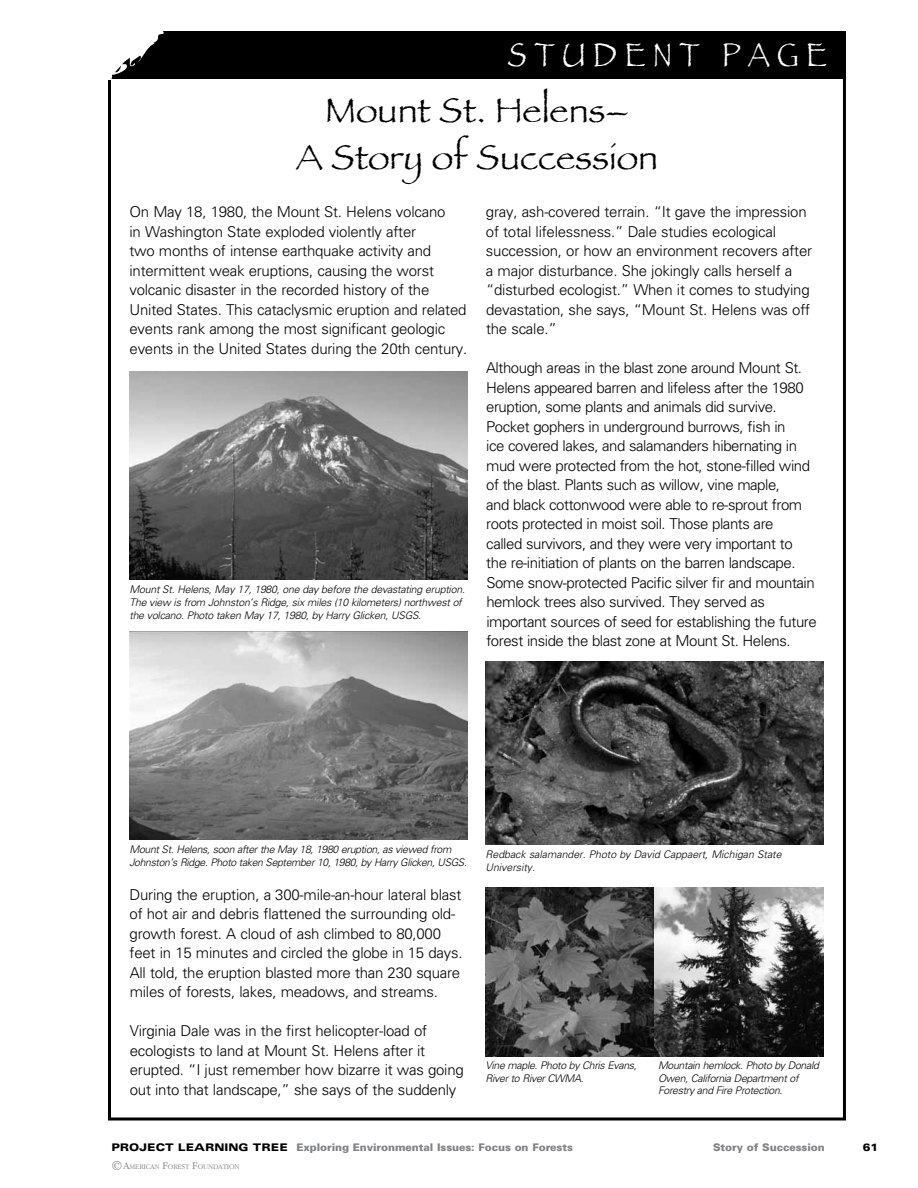
<style>
.page{position:relative;width:918px;height:1188px;background:#fff}
.page>*{position:absolute;margin:0;border:0;box-sizing:border-box;transform-origin:0 0}
.t1{font:36px/46.5px "Papyrus";color:#000;text-align:center}
.t2{font:34.5px "Papyrus";letter-spacing:.25em;color:#fff;scale:.85 1}
.t3{font:300 15px/19.5px "Univers";letter-spacing:-.015em;color:#000}
.t4{font:italic 300 10.5px/12.6px "Univers";letter-spacing:-.03em;color:#000}
.t5{font:900 10.5px "Univers";letter-spacing:-.005em;color:#808285}
.t6{font:italic 300 10.5px/12.6px "Univers";color:#000}
.t7{font:900 expanded 10.5px "Univers";color:#000}
.t8{font:300 7.35px "Garamond IT Cby BT";letter-spacing:-.005em;color:#808285}
.s1{font-stretch:expanded;color:#000}
.s2{font-size:13.5px}
.s3{font-size:10.5px}
</style>
<div class="page">
<div style="left:6px;top:31px;width:840px;height:46px;background:#000"></div>
<svg style="left:6px;top:31px;width:188px;height:147px"></svg>
<img style="left:129px;top:372px;width:339px;height:207px">
<img style="left:486px;top:662px;width:338px;height:183px">
<img style="left:486px;top:888px;width:169px;height:168px">
<img style="left:129px;top:632px;width:339px;height:208px">
<svg style="left:655px;top:888px;width:169px;height:168px"></svg>
<h2 class="t2" style="left:508px;top:34px;width:65px">Stud</h2>
<h2 class="t2" style="left:624px;top:34px;width:240px">ent Pa ge</h2>
<h1 class="t1" style="left:296px;top:87px;width:363px">Mount St. Helens–<br>A Story of Succession</h1>
<p class="t3" style="left:129px;top:202px;width:339px">On May 18, 1980, the Mount St. Helens volcano<br>in Washington State exploded violently after<br>two months of intense earthquake activity and intermittent weak eruptions, causing the worst volcanic disaster in the recorded history of the United States. This cataclysmic eruption and related events rank among the most significant geologic events in the United States during the 20th century.</p>
<p class="t3" style="left:486px;top:202px;width:328px">gray, ash-covered terrain. “It gave the impression of total lifelessness.” Dale studies ecological succession, or how an environment recovers after a major disturbance. She jokingly calls herself a “disturbed ecologist.” When it comes to studying devastation, she says, “Mount St. Helens was off the scale.”</p>
<p class="t3" style="left:486px;top:358px;width:332px">Although areas in the blast zone around Mount St.<br>Helens appeared barren and lifeless after the 1980 eruption, some plants and animals did survive.<br>Pocket gophers in underground burrows, fish in<br>ice covered lakes, and salamanders hibernating in mud were protected from the hot, stone-filled wind of the blast. Plants such as willow, vine maple,<br>and black cottonwood were able to re-sprout from roots protected in moist soil. Those plants are<br>called survivors, and they were very important to the re-initiation of plants on the barren landscape.<br>Some snow-protected Pacific silver fir and mountain hemlock trees also survived. They served as important sources of seed for establishing the future forest inside the blast zone at Mount St. Helens.</p>
<p class="t4" style="left:129px;top:583px;width:337px">Mount St. Helens, May 17, 1980, one day before the devastating eruption.<br>The view is from Johnston’s Ridge, six miles (10 kilometers) northwest of the volcano. Photo taken May 17, 1980, by Harry Glicken, USGS.</p>
<p class="t4" style="left:129px;top:843px;width:339px">Mount St. Helens, soon after the May 18, 1980 eruption, as viewed from<br>Johnston’s Ridge. Photo taken September 10, 1980, by Harry Glicken, USGS.</p>
<p class="t3" style="left:130px;top:884px;width:334px">During the eruption, a 300-mile-an-hour lateral blast of hot air and debris flattened the surrounding old&shy;growth forest. A cloud of ash climbed to 80,000 feet in 15 minutes and circled the globe in 15 days.<br>All told, the eruption blasted more than 230 square miles of forests, lakes, meadows, and streams.</p>
<p class="t3" style="left:130px;top:1021px;width:336px">Virginia Dale was in the first helicopter-load of ecologists to land at Mount St. Helens after it erupted. “I just remember how bizarre it was going out into that landscape,” she says of the suddenly</p>
<p class="t6" style="left:486px;top:848px;width:298px">Redback salamander. Photo by David Cappaert, Michigan State<br>University.</p>
<p class="t4" style="left:486px;top:1059px;width:153px">Vine maple. Photo by Chris Evans,<br>River to River CWMA.</p>
<p class="t4" style="left:658px;top:1059px;width:162px">Mountain hemlock. Photo by Donald<br>Owen, California Department of<br>Forestry and Fire Protection.</p>
<p class="t5" style="left:111px;top:1140px;width:463px"><span class="s1">PROJECT LEARNING TREE</span> Exploring Environmental Issues: Focus on Forests</p>
<p class="t5" style="left:713px;top:1140px;width:113px">Story of Succession</p>
<p class="t7" style="left:863px;top:1141px;width:17px">61</p>
<p class="t8" style="left:111px;top:1162px;width:130px"><span class="s2">©</span><span class="s3">A</span>MERICAN <span class="s3">F</span>OREST <span class="s3">F</span>OUNDATION</p>
</div>
